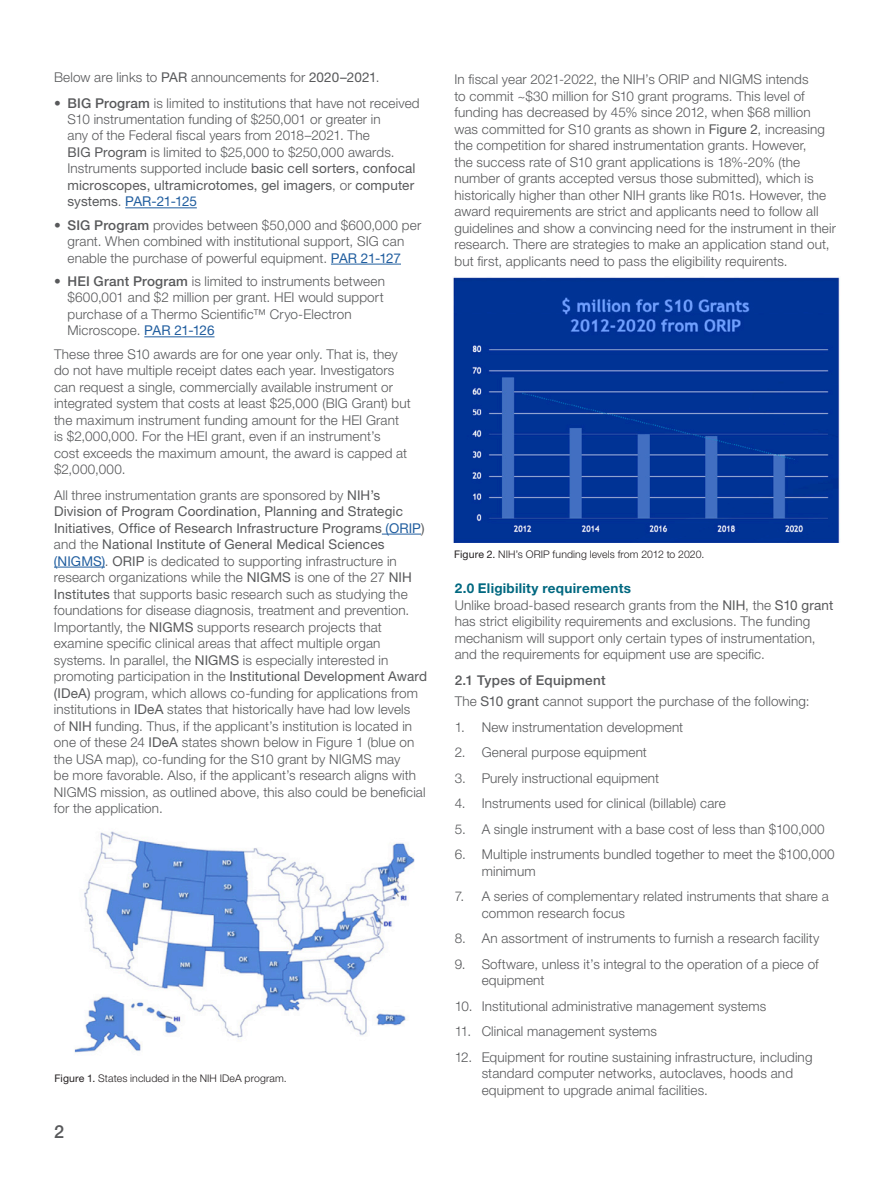
<style>
.page{position:relative;width:891px;height:1188px;background:#fff}
.page>*{position:absolute;margin:0;border:0;box-sizing:border-box;transform-origin:0 0}
.t1{font:500 18px "Helvetica Neue LT Pro";color:#58595b}
.t2{font:300 13.5px/16.5px "Helvetica Neue LT Pro";letter-spacing:.01em;color:#58595b}
.t3{font:300 10.5px "Helvetica Neue LT Pro";letter-spacing:.01em;color:#231f20}
.s1{font-weight:400}
.s2{font-weight:500}
.s3{font-weight:400;color:#215e9f}
.s4{font-weight:700;color:#006880}
</style>
<div class="page">
<hr style="left:125px;top:208px;width:72px;height:1px;background:#215e9f">
<hr style="left:331px;top:264px;width:70px;height:1px;background:#215e9f">
<hr style="left:144px;top:337px;width:71px;height:1px;background:#215e9f">
<hr style="left:382px;top:534px;width:39px;height:1px;background:#215e9f">
<hr style="left:54px;top:567px;width:51px;height:1px;background:#215e9f">
<img style="left:74px;top:831px;width:341px;height:222px">
<img style="left:453px;top:277px;width:387px;height:265px">
<p class="t2" style="left:54px;top:69px;width:327px">Below are links to <span class="s1">PAR</span> announcements for <span class="s1">2020–2021</span>.</p>
<p class="t2" style="left:68px;top:94px;width:354px;text-indent:-14px"><span class="s2">• BIG Program</span> is limited to institutions that have not received S10 instrumentation funding of $250,001 or greater in<br>any of the Federal fiscal years from 2018–2021. The<br><span class="s1">BIG Program</span> is limited to $25,000 to $250,000 awards.<br>Instruments supported include <span class="s1">basic cell sorters, confocal microscopes, ultramicrotomes, gel imagers</span>, or <span class="s1">computer systems</span>. <span class="s3">PAR-21-125</span></p>
<p class="t2" style="left:54px;top:216px;width:369px;text-align:center"><span class="s2">• SIG Program</span> provides between $50,000 and $600,000 per grant. When combined with institutional support, SIG can enable the purchase of powerful equipment. <span class="s3">PAR 21-127</span></p>
<p class="t2" style="left:68px;top:273px;width:319px;text-indent:-14px"><span class="s2">• HEI Grant Program</span> is limited to instruments between $600,001 and $2 million per grant. HEI would support purchase of a Thermo Scientific™ Cryo-Electron Microscope. <span class="s3">PAR 21-126</span></p>
<p class="t2" style="left:54px;top:345px;width:358px">These three S10 awards are for one year only. That is, they do not have multiple receipt dates each year. Investigators can request a single, commercially available instrument or integrated system that costs at least $25,000 (BIG Grant) but the maximum instrument funding amount for the HEI Grant is $2,000,000. For the HEI grant, even if an instrument’s<br>cost exceeds the maximum amount, the award is capped at $2,000,000.</p>
<p class="t2" style="left:54px;top:486px;width:375px">All three instrumentation grants are sponsored by <span class="s1">NIH’s Division of Program Coordination, Planning and Strategic Initiatives</span>, <span class="s1">Office of Research Infrastructure Programs</span> <span class="s3">(ORIP</span><span class="s1">) </span>and the <span class="s1">National Institute of General Medical Sciences </span><span class="s3">(NIGMS)</span>. <span class="s1">ORIP</span> is dedicated to supporting infrastructure in research organizations while the <span class="s1">NIGMS</span> is one of the 27 <span class="s1">NIH Institutes</span> that supports basic research such as studying the foundations for disease diagnosis, treatment and prevention.<br>Importantly, the <span class="s1">NIGMS</span> supports research projects that examine specific clinical areas that affect multiple organ systems. In parallel, the <span class="s1">NIGMS</span> is especially interested in promoting participation in the <span class="s1">Institutional Development Award (IDeA)</span> program, which allows co-funding for applications from institutions in <span class="s1">IDeA</span> states that historically have had low levels<br>of <span class="s1">NIH</span> funding. Thus, if the applicant’s institution is located in one of these 24 <span class="s1">IDeA</span> states shown below in Figure 1 (blue on the USA map), co-funding for the S10 grant by NIGMS may<br>be more favorable. Also, if the applicant’s research aligns with NIGMS mission, as outlined above, this also could be beneficial for the application.</p>
<p class="t3" style="left:55px;top:1071px;width:234px"><span class="s1">Figure 1.</span> States included in the NIH IDeA program.</p>
<h1 class="t1" style="left:54px;top:1121px;width:12px">2</h1>
<p class="t2" style="left:454px;top:71px;width:383px">In fiscal year 2021-2022, the NIH’s ORIP and NIGMS intends<br>to commit ~$30 million for S10 grant programs. This level of funding has decreased by 45% since 2012, when $68 million was committed for S10 grants as shown in <span class="s1">Figure 2</span>, increasing the competition for shared instrumentation grants. However,<br>the success rate of S10 grant applications is 18%-20% (the number of grants accepted versus those submitted), which is historically higher than other NIH grants like R01s. However, the award requirements are strict and applicants need to follow all guidelines and show a convincing need for the instrument in their research. There are strategies to make an application stand out, but first, applicants need to pass the eligibility requirents.</p>
<p class="t3" style="left:454px;top:548px;width:252px"><span class="s1">Figure 2.</span> NIH’s ORIP funding levels from 2012 to 2020.</p>
<p class="t2" style="left:455px;top:580px;width:380px"><span class="s4">2.0 Eligibility requirements<br></span>Unlike broad-based research grants from the <span class="s1">NIH</span>, the <span class="s1">S10 grant </span>has strict eligibility requirements and exclusions. The funding mechanism will support only certain types of instrumentation, and the requirements for equipment use are specific.</p>
<p class="t2" style="left:455px;top:669px;width:356px;line-height:21.9px"><span class="s2">2.1 Types of Equipment<br></span>The <span class="s1">S10 grant</span> cannot support the purchase of the following:</p>
<p class="t2" style="left:455px;top:719px;width:230px">1. New instrumentation development</p>
<p class="t2" style="left:455px;top:744px;width:194px">2. General purpose equipment</p>
<p class="t2" style="left:455px;top:770px;width:206px">3. Purely instructional equipment</p>
<p class="t2" style="left:455px;top:795px;width:273px">4. Instruments used for clinical (billable) care</p>
<p class="t2" style="left:455px;top:821px;width:372px">5. A single instrument with a base cost of less than $100,000</p>
<p class="t2" style="left:482px;top:846px;width:355px;text-indent:-27px">6. Multiple instruments bundled together to meet the $100,000 minimum</p>
<p class="t2" style="left:482px;top:888px;width:349px;text-indent:-27px">7. A series of complementary related instruments that share a common research focus</p>
<p class="t2" style="left:455px;top:930px;width:366px">8. An assortment of instruments to furnish a research facility</p>
<p class="t2" style="left:482px;top:956px;width:338px;text-indent:-27px">9. Software, unless it’s integral to the operation of a piece of equipment</p>
<p class="t2" style="left:455px;top:998px;width:313px">10. Institutional administrative management systems</p>
<p class="t2" style="left:455px;top:1023px;width:204px">11. Clinical management systems</p>
<p class="t2" style="left:482px;top:1049px;width:332px;text-indent:-27px">12. Equipment for routine sustaining infrastructure, including standard computer networks, autoclaves, hoods and equipment to upgrade animal facilities.</p>
</div>
